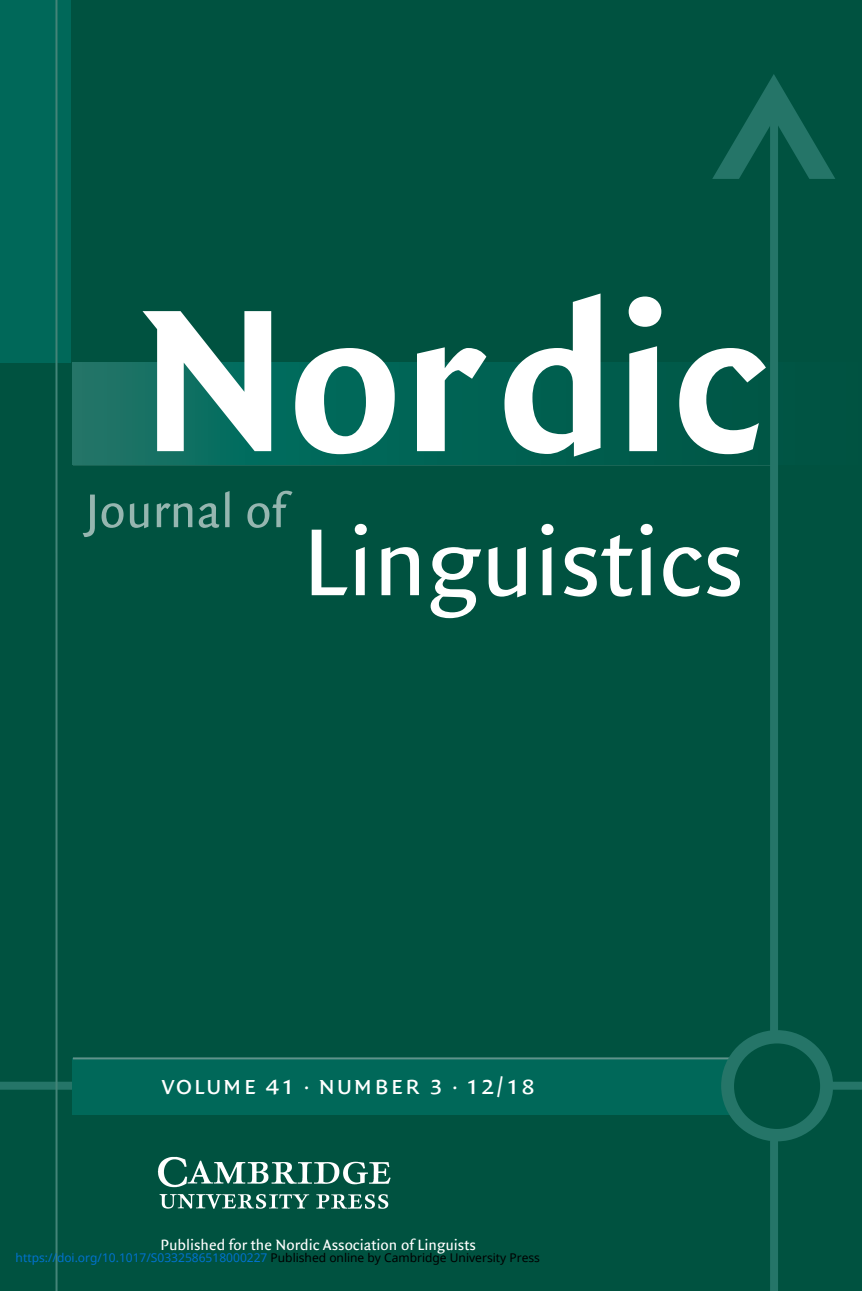
<style>
.page{position:relative;width:862px;height:1291px;background:#fff}
.page>*{position:absolute;margin:0;border:0;box-sizing:border-box;transform-origin:0 0}
.t1{font:700 218px "Quadraat Sans";color:#fff}
.t2{font:102px "Quadraat Sans";color:#fff}
.t3{font:50.8px "Quadraat Sans";color:#96b6b0}
.t4{font:28px "Quadraat Sans Small Caps";letter-spacing:.05em;color:#fff}
.t5{font:16px "Quadraat Sans";color:#fff}
.t6{font:12px "Noto Sans";color:#0172cf}
.s1{color:#000}
</style>
<div class="page">
<div style="left:0;top:0;width:861px;height:1290px;background:#005240"></div>
<hr style="left:73px;top:463px;width:699px;height:2px;background:#448478">
<div style="left:0;top:0;width:71px;height:362px;background:#006859"></div>
<img style="left:157px;top:1156px;width:234px;height:53px">
<div style="left:0;top:1081px;width:861px;height:8px;background:#257568"></div>
<svg style="left:73px;top:362px;width:705px;height:102px;fill:#006556"></svg>
<svg style="left:712px;top:74px;width:123px;height:153px"></svg>
<div style="left:769px;top:111px;width:8px;height:1179px;background:#257568"></div>
<div style="left:73px;top:1057px;width:704px;height:57px;background:#006859"></div>
<hr style="left:73px;top:1057px;width:676px;height:2px;background:#5f938a">
<div style="left:720px;top:1030px;width:112px;height:111px;background:#257568;border-radius:50%"></div>
<div style="left:733px;top:1043px;width:86px;height:85px;background:#005240;border-radius:50%"></div>
<hr style="left:55px;top:0;width:2px;height:1290px;background:#448478">
<h1 class="t1" style="left:138px;top:293px;width:632px">Nordic</h1>
<h3 class="t3" style="left:85px;top:490px;width:202px">Journal of</h3>
<h2 class="t2" style="left:302px;top:521px;width:443px">Linguistics</h2>
<h3 class="t4" style="left:162px;top:1067px;width:375px">volume 41 <sup>.</sup> number 3 <sup>.</sup> 12/18</h3>
<h3 class="t5" style="left:160px;top:1237px;width:317px">Published for the Nordic Association of Linguists</h3>
<p class="t6" style="left:16px;top:1249px;width:525px">https://doi.org/10.1017/S0332586518000227 <span class="s1">Published online by Cambridge University Press</span></p>
</div>
